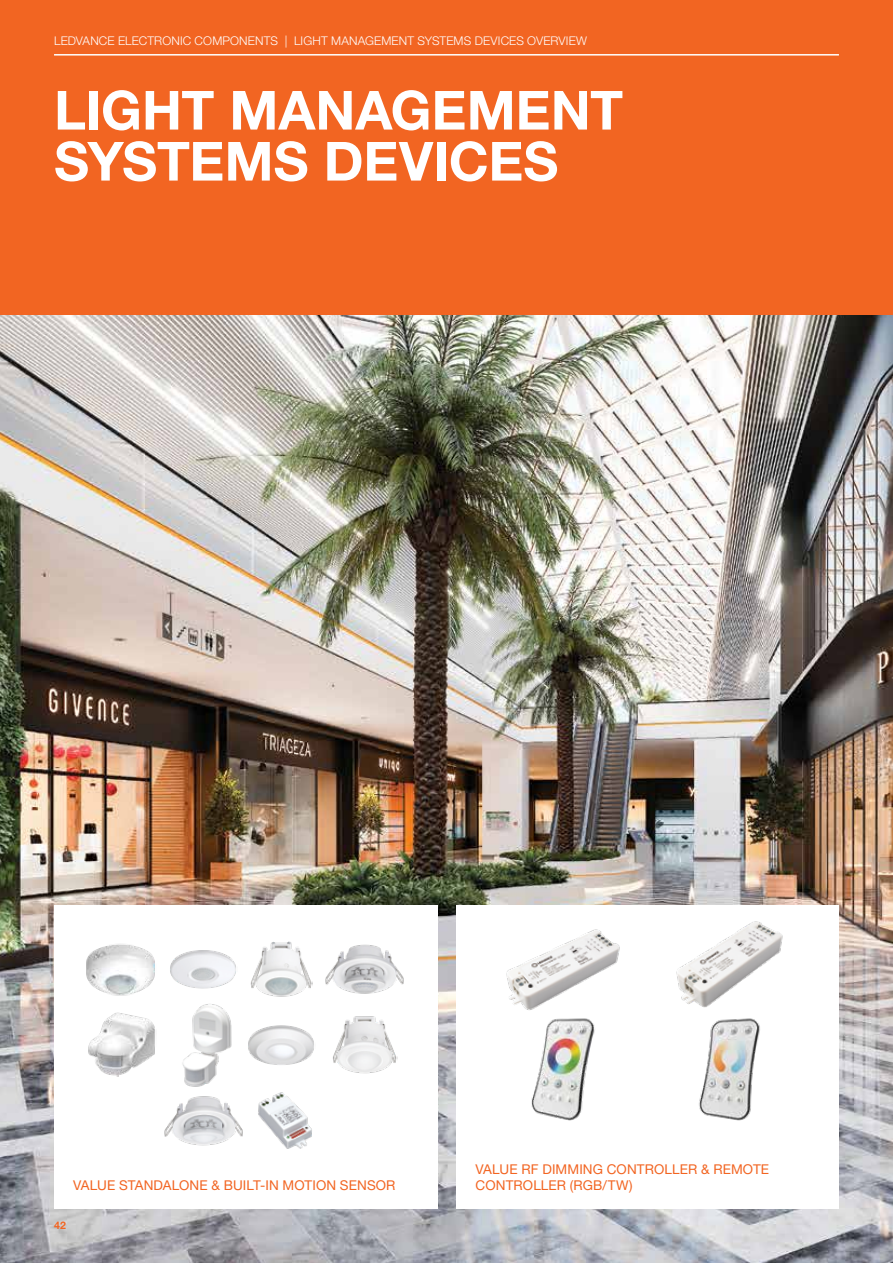
<style>
.page{position:relative;width:893px;height:1263px;background:#fff}
.page>*{position:absolute;margin:0;border:0;box-sizing:border-box;transform-origin:0 0}
._01_Headline_Basic_2{font:700 54px/51px "Helvetica Neue LT Std";color:#fff}
._06_Margin_7_ENG{font:13.5px "Helvetica Neue LT Std";letter-spacing:.01em;color:#f26522}
._01_Headline_Basic_2-2{font:300 12px "Helvetica Neue LT Std";letter-spacing:.01em;color:#fff}
.t1{font:700 10.5px "Helvetica Neue LT Std";color:#f26522}
</style>
<div class="page">
<img style="left:0;top:315px;width:893px;height:948px">
<div style="left:0;top:0;width:893px;height:315px;background:#f26522"></div>
<div style="left:457px;top:905px;width:382px;height:303px;background:#fff"></div>
<hr style="left:54px;top:54px;width:785px;height:2px;background:#fff">
<div style="left:55px;top:905px;width:383px;height:303px;background:#fff"></div>
<img style="left:506px;top:929px;width:114px;height:81px">
<img style="left:531px;top:1018px;width:64px;height:103px">
<img style="left:676px;top:921px;width:107px;height:87px">
<img style="left:699px;top:1018px;width:61px;height:103px">
<img style="left:250px;top:941px;width:62px;height:56px">
<img style="left:170px;top:950px;width:66px;height:39px">
<img style="left:248px;top:1025px;width:66px;height:40px">
<img style="left:325px;top:944px;width:79px;height:50px">
<img style="left:164px;top:1096px;width:79px;height:50px">
<img style="left:182px;top:1004px;width:50px;height:83px">
<img style="left:88px;top:1012px;width:67px;height:65px">
<img style="left:258px;top:1092px;width:54px;height:57px">
<img style="left:86px;top:944px;width:69px;height:52px">
<img style="left:333px;top:1016px;width:64px;height:58px">
<p class="_01_Headline_Basic_2-2" style="left:54px;top:33px;width:535px">LEDVANCE ELECTRONIC COMPONENTS | LIGHT MANAGEMENT SYSTEMS DEVICES OVERVIEW</p>
<p class="_01_Headline_Basic_2" style="left:54px;top:84px;width:571px">LIGHT MANAGEMENT<br>SYSTEMS DEVICES</p>
<p class="_06_Margin_7_ENG" style="left:475px;top:1161px;width:295px">VALUE RF DIMMING CONTROLLER &amp; REMOTE</p>
<p class="_06_Margin_7_ENG" style="left:73px;top:1177px;width:324px">VALUE STANDALONE &amp; BUILT-IN MOTION SENSOR</p>
<p class="_06_Margin_7_ENG" style="left:475px;top:1177px;width:159px">CONTROLLER (RGB/TW)</p>
<p class="t1" style="left:54px;top:1219px;width:13px">42</p>
</div>
